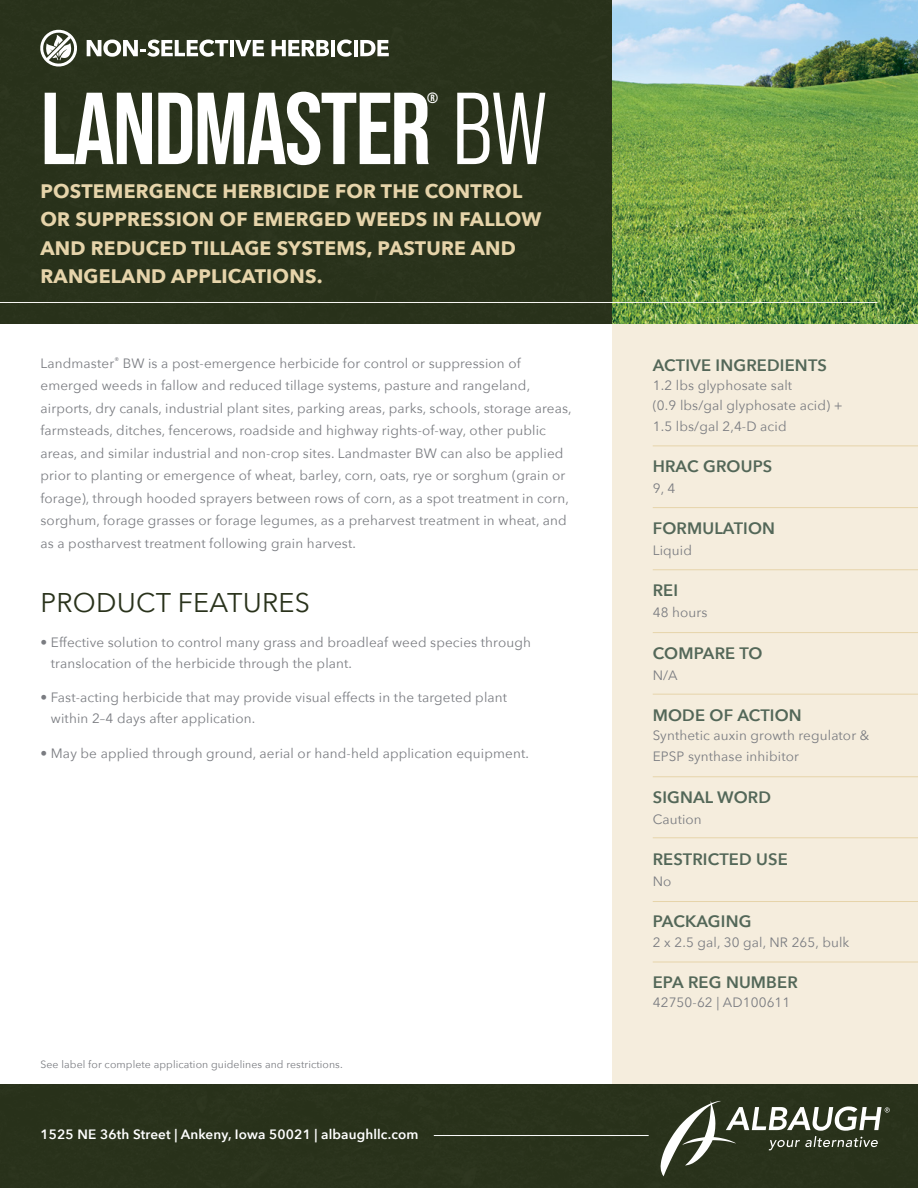
<style>
.page{position:relative;width:918px;height:1188px;background:#fff}
.page>*{position:absolute;margin:0;border:0;box-sizing:border-box;transform-origin:0 0}
.t1{font:700 102px "Bebas Neue Pro";letter-spacing:-.02em;color:#fff}
.t2{font:27px "Avenir Next";letter-spacing:.01em;color:#29321b}
.t3{font:700 19.5px/28.5px "Avenir Next";letter-spacing:.01em;color:#e6d4aa}
.t4{font:600 16.5px "Avenir Next";letter-spacing:.01em;color:#536758}
.t5{font:700 14.85px "Bebas Neue Pro";color:#fff}
.t6{font:13.5px/22.5px "Avenir Next";letter-spacing:.01em;color:#7a7c81}
.t7{font:600 13.5px "Avenir Next";letter-spacing:.01em;color:#fff}
.t8{font:10.5px "Avenir Next";letter-spacing:.01em;color:#7a7c81}
.s1{font-family:"Bebas Neue Pro Middle";font-weight:400}
</style>
<div class="page">
<div style="left:0;top:0;width:612px;height:324px;background:#29321b"></div>
<div style="left:612px;top:282px;width:306px;height:815px;background:#f5eddd"></div>
<hr style="left:653px;top:446px;width:265px;height:1px;background:#e6d4aa">
<hr style="left:653px;top:507px;width:265px;height:1px;background:#e6d4aa">
<hr style="left:653px;top:569px;width:265px;height:1px;background:#e6d4aa">
<hr style="left:653px;top:837px;width:265px;height:1px;background:#e6d4aa">
<hr style="left:653px;top:632px;width:265px;height:1px;background:#e6d4aa">
<hr style="left:653px;top:901px;width:265px;height:1px;background:#e6d4aa">
<hr style="left:653px;top:962px;width:265px;height:1px;background:#e6d4aa">
<hr style="left:653px;top:694px;width:265px;height:1px;background:#e6d4aa">
<hr style="left:653px;top:776px;width:265px;height:1px;background:#e6d4aa">
<img style="left:612px;top:0;width:306px;height:324px">
<hr style="left:0;top:302px;width:878px;height:1px;background:#f9f8f4">
<div style="left:0;top:1084px;width:918px;height:104px;background:#29321b"></div>
<hr style="left:434px;top:1135px;width:215px;height:1px;background:#fff">
<svg style="left:661px;top:1101px;width:229px;height:75px"></svg>
<svg style="left:87px;top:40px;width:141px;height:17px"></svg>
<hr style="left:230px;top:40px;width:4px;height:16px;background:#fff">
<svg style="left:235px;top:40px;width:29px;height:16px"></svg>
<svg style="left:272px;top:40px;width:57px;height:16px"></svg>
<hr style="left:331px;top:40px;width:4px;height:16px;background:#fff">
<svg style="left:337px;top:40px;width:15px;height:17px"></svg>
<hr style="left:354px;top:40px;width:4px;height:16px;background:#fff">
<svg style="left:360px;top:40px;width:29px;height:16px"></svg>
<svg style="left:40px;top:30px;width:39px;height:37px"></svg>
<h1 class="t1" style="left:40px;top:70px;width:509px">LANDMASTER <span class="s1">BW</span></h1>
<p class="t5" style="left:427px;top:89px;width:13px">®</p>
<h3 class="t3" style="left:40px;top:177px;width:502px">POSTEMERGENCE HERBICIDE FOR THE CONTROL OR SUPPRESSION OF EMERGED WEEDS IN FALLOW AND REDUCED TILLAGE SYSTEMS, PASTURE AND RANGELAND APPLICATIONS.</h3>
<p class="t6" style="left:40px;top:351px;width:533px">Landmaster<sup>®</sup> BW is a post-emergence herbicide for control or suppression of emerged weeds in fallow and reduced tillage systems, pasture and rangeland, airports, dry canals, industrial plant sites, parking areas, parks, schools, storage areas, farmsteads, ditches, fencerows, roadside and highway rights-of-way, other public areas, and similar industrial and non-crop sites. Landmaster BW can also be applied prior to planting or emergence of wheat, barley, corn, oats, rye or sorghum (grain or forage), through hooded sprayers between rows of corn, as a spot treatment in corn, sorghum, forage grasses or forage legumes, as a preharvest treatment in wheat, and as a postharvest treatment following grain harvest.</p>
<p class="t4" style="left:653px;top:351px;width:176px">ACTIVE INGREDIENTS</p>
<p class="t6" style="left:653px;top:375px;width:192px;line-height:19.5px">1.2 lbs glyphosate salt<br>(0.9 lbs/gal glyphosate acid) +</p>
<p class="t6" style="left:653px;top:414px;width:135px">1.5 lbs/gal 2,4-D acid</p>
<p class="t4" style="left:653px;top:452px;width:121px">HRAC GROUPS</p>
<p class="t6" style="left:653px;top:476px;width:24px">9, 4</p>
<p class="t4" style="left:653px;top:514px;width:124px">FORMULATION</p>
<p class="t6" style="left:653px;top:539px;width:41px">Liquid</p>
<p class="t4" style="left:653px;top:577px;width:27px">REI</p>
<p class="t6" style="left:653px;top:601px;width:56px">48 hours</p>
<p class="t4" style="left:653px;top:639px;width:111px">COMPARE TO</p>
<p class="t6" style="left:653px;top:663px;width:27px">N/A</p>
<p class="t4" style="left:653px;top:701px;width:151px">MODE OF ACTION</p>
<p class="t6" style="left:653px;top:725px;width:218px;line-height:21px">Synthetic auxin growth regulator &amp;<br>EPSP synthase inhibitor</p>
<p class="t4" style="left:653px;top:783px;width:120px">SIGNAL WORD</p>
<p class="t6" style="left:653px;top:807px;width:51px">Caution</p>
<p class="t4" style="left:653px;top:845px;width:137px">RESTRICTED USE</p>
<p class="t6" style="left:653px;top:869px;width:20px">No</p>
<p class="t4" style="left:653px;top:907px;width:100px">PACKAGING</p>
<p class="t6" style="left:653px;top:930px;width:198px">2 x 2.5 gal, 30 gal, NR 265, bulk</p>
<p class="t4" style="left:653px;top:968px;width:147px">EPA REG NUMBER</p>
<p class="t6" style="left:653px;top:991px;width:139px">42750-62 | AD100611</p>
<h2 class="t2" style="left:40px;top:580px;width:271px">PRODUCT FEATURES</h2>
<p class="t6" style="left:51px;top:631px;width:482px;line-height:21px;text-indent:-10px">• Effective solution to control many grass and broadleaf weed species through translocation of the herbicide through the plant.</p>
<p class="t6" style="left:51px;top:687px;width:458px;line-height:21px;text-indent:-10px">• Fast-acting herbicide that may provide visual effects in the targeted plant within 2–4 days after application.</p>
<p class="t6" style="left:40px;top:741px;width:490px">• May be applied through ground, aerial or hand-held application equipment.</p>
<p class="t8" style="left:40px;top:1055px;width:304px">See label for complete application guidelines and restrictions.</p>
<p class="t7" style="left:40px;top:1123px;width:379px">1525 NE 36th Street | Ankeny, Iowa 50021 | albaughllc.com</p>
</div>
